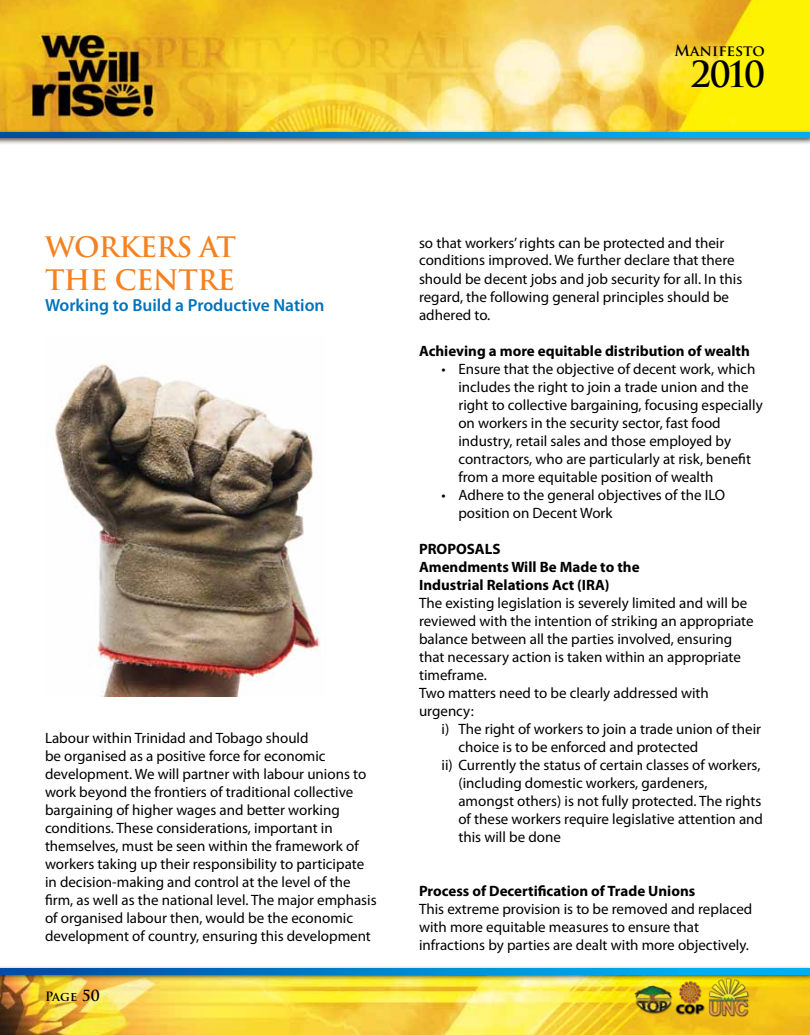
<style>
.page{position:relative;width:810px;height:1035px;background:#fff}
.page>*{position:absolute;margin:0;border:0;box-sizing:border-box;transform-origin:0 0}
.t1{font:700 35px "Trajan Pro";color:#000}
.t2{font:700 27.5px/33px "Trajan Pro";letter-spacing:-.02em;color:#f58220}
.t3{font:600 17.5px "Myriad Pro";color:#0072bc}
.t4{font:15px/18px "Myriad Pro";color:#000}
.t5{font:700 15px/18px "Myriad Pro";color:#000}
.t6{font:700 15px "Trajan Pro";color:#000}
.t7{font:700 12.5px "Trajan Pro";color:#000}
.s1{font-size:15px}
</style>
<div class="page">
<img style="left:0;top:982px;width:809px;height:53px">
<div style="left:0;top:966px;width:810px;height:16px;background:#000;opacity:.75"></div>
<svg style="left:0;top:969px;width:809px;height:5px;background:#0084cc"></svg>
<img style="left:543px;top:978px;width:220px;height:47px">
<img style="left:0;top:0;width:809px;height:129px">
<div style="left:0;top:129px;width:810px;height:16px;background:#000;opacity:.75"></div>
<svg style="left:0;top:132px;width:809px;height:6px;background:#0084cc"></svg>
<img style="left:45px;top:363px;width:275px;height:333px">
<p class="t6" style="left:674px;top:41px;width:92px">Manifesto</p>
<h1 class="t1" style="left:690px;top:53px;width:76px">2010</h1>
<h2 class="t2" style="left:45px;top:231px;width:192px">WORKERS AT<br>THE CENTRE</h2>
<p class="t3" style="left:45px;top:294px;width:281px">Working to Build a Productive Nation</p>
<p class="t4" style="left:45px;top:729px;width:333px">Labour within Trinidad and Tobago should<br>be organised as a positive force for economic development. We will partner with labour unions to work beyond the frontiers of traditional collective bargaining of higher wages and better working conditions. These considerations, important in themselves, must be seen within the framework of workers taking up their responsibility to participate in decision-making and control at the level of the firm, as well as the national level. The major emphasis of organised labour then, would be the economic development of country, ensuring this development</p>
<p class="t7" style="left:45px;top:989px;width:56px">Page <span class="s1">50</span></p>
<p class="t4" style="left:419px;top:233px;width:325px">so that workers’ rights can be protected and their conditions improved. We further declare that there should be decent jobs and job security for all. In this regard, the following general principles should be adhered to.</p>
<p class="t5" style="left:419px;top:341px;width:332px">Achieving a more equitable distribution of wealth</p>
<p class="t4" style="left:458px;top:359px;width:306px;text-indent:-17px">• Ensure that the objective of decent work, which includes the right to join a trade union and the right to collective bargaining, focusing especially on workers in the security sector, fast food industry, retail sales and those employed by contractors, who are particularly at risk, benefit from a more equitable position of wealth</p>
<p class="t4" style="left:458px;top:485px;width:268px;text-indent:-17px">• Adhere to the general objectives of the ILO position on Decent Work</p>
<p class="t5" style="left:419px;top:539px;width:222px">PROPOSALS<br>Amendments Will Be Made to the<br>Industrial Relations Act (IRA)</p>
<p class="t4" style="left:419px;top:593px;width:336px">The existing legislation is severely limited and will be reviewed with the intention of striking an appropriate balance between all the parties involved, ensuring that necessary action is taken within an appropriate timeframe.<br>Two matters need to be clearly addressed with urgency:</p>
<p class="t4" style="left:442px;top:719px;width:321px">i) The right of workers to join a trade union of their</p>
<p class="t4" style="left:458px;top:737px;width:241px">choice is to be enforced and protected</p>
<p class="t4" style="left:442px;top:755px;width:320px">ii) Currently the status of certain classes of workers,</p>
<p class="t4" style="left:458px;top:773px;width:251px">(including domestic workers, gardeners,</p>
<p class="t4" style="left:458px;top:791px;width:304px">amongst others) is not fully protected. The rights</p>
<p class="t4" style="left:458px;top:809px;width:306px">of these workers require legislative attention and</p>
<p class="t4" style="left:458px;top:827px;width:104px">this will be done</p>
<p class="t5" style="left:419px;top:881px;width:278px">Process of Decertification of Trade Unions</p>
<p class="t4" style="left:419px;top:899px;width:335px">This extreme provision is to be removed and replaced with more equitable measures to ensure that infractions by parties are dealt with more objectively.</p>
</div>
